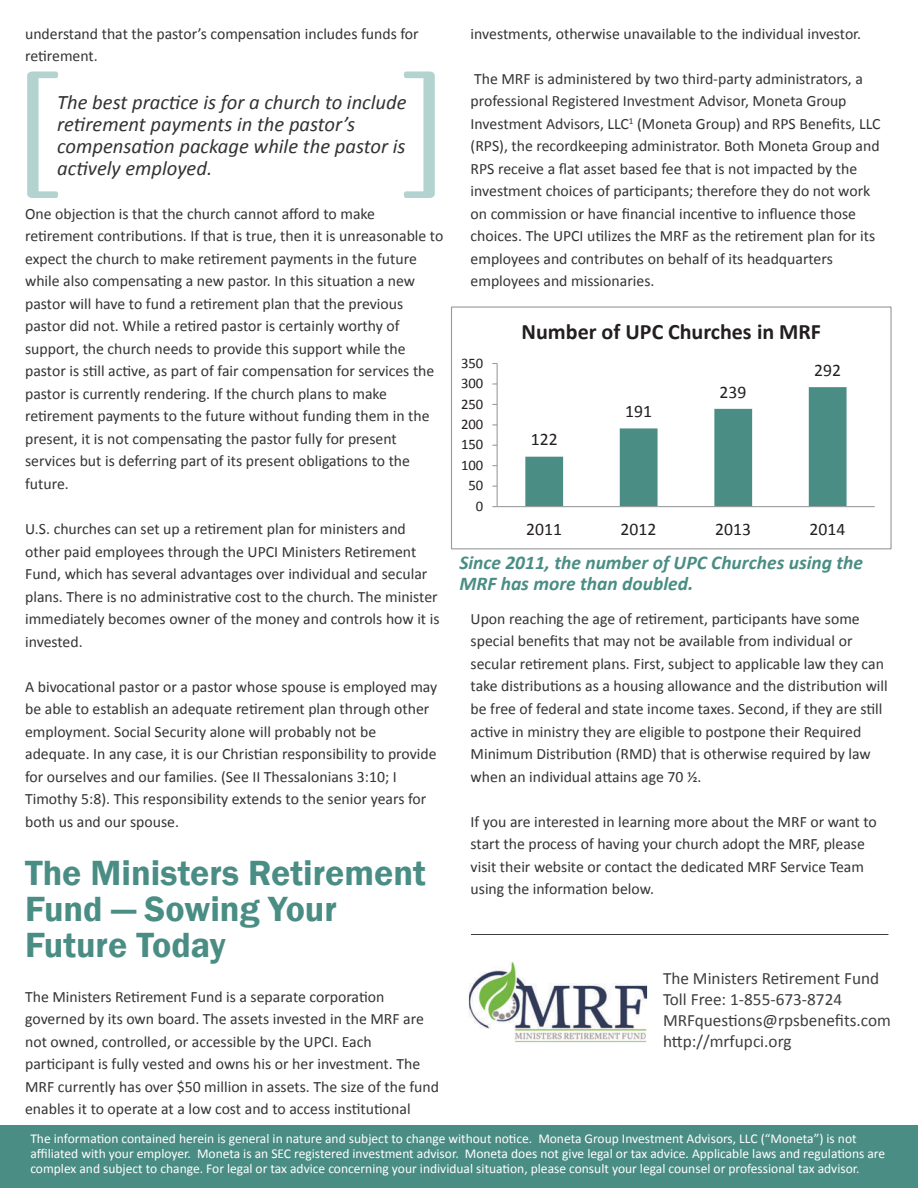
<style>
.page{position:relative;width:918px;height:1188px;background:#fff}
.page>*{position:absolute;margin:0;border:0;box-sizing:border-box;transform-origin:0 0}
.t1{font:300 152.4px "Calibri";color:#207f75;scale:1.35 1}
.t2{font:600 36px/36px "Franklin Gothic";color:#4a8d84}
.t3{font:700 22.05px "Calibri";color:#231f20}
.t4{font:italic 20.55px/22px "Calibri";color:#323333}
.t5{font:italic 700 19.5px/21px "Calibri";color:#4a8d84}
.t6{font:17.7px "Calibri";letter-spacing:.005em;color:#231f20}
.t7{font:17.25px/21px "Calibri";color:#3e3e3f}
.t8{font:15.75px/22.5px "Calibri";color:#323333}
.t9{font:14.7px "Calibri";color:#231f20}
.t10{font:13.5px/15px "Calibri";color:#fff}
</style>
<div class="page">
<img style="left:468px;top:962px;width:180px;height:80px">
<div style="left:0;top:1125px;width:918px;height:63px;background:#4a8d84"></div>
<hr style="left:471px;top:934px;width:417px;height:1px;background:#3e3e3f">
<svg style="left:525px;top:387px;width:322px;height:119px"></svg>
<hr style="left:497px;top:364px;width:1px;height:143px;background:#989a9d">
<hr style="left:497px;top:506px;width:378px;height:1px;background:#989a9d">
<div style="left:451px;top:306px;width:441px;height:243px;border:1px solid #989a9d"></div>
<p class="t8" style="left:25px;top:22px;width:395px">understand that the pastor’s compensation includes funds for retirement.</p>
<h1 class="t1" style="left:6px;top:30px;width:47px">[</h1>
<h3 class="t4" style="left:57px;top:90px;width:351px">The best practice is for a church to include retirement payments in the pastor’s compensation package while the pastor is</h3>
<h3 class="t4" style="left:57px;top:156px;width:157px">actively employed.</h3>
<p class="t8" style="left:25px;top:202px;width:420px">One objection is that the church cannot afford to make retirement contributions. If that is true, then it is unreasonable to expect the church to make retirement payments in the future while also compensating a new pastor. In this situation a new pastor will have to fund a retirement plan that the previous pastor did not. While a retired pastor is certainly worthy of support, the church needs to provide this support while the pastor is still active, as part of fair compensation for services the pastor is currently rendering. If the church plans to make retirement payments to the future without funding them in the present, it is not compensating the pastor fully for present services but is deferring part of its present obligations to the future.</p>
<p class="t8" style="left:25px;top:518px;width:416px">U.S. churches can set up a retirement plan for ministers and other paid employees through the UPCI Ministers Retirement Fund, which has several advantages over individual and secular plans. There is no administrative cost to the church. The minister immediately becomes owner of the money and controls how it is invested.</p>
<p class="t8" style="left:25px;top:675px;width:414px">A bivocational pastor or a pastor whose spouse is employed may be able to establish an adequate retirement plan through other employment. Social Security alone will probably not be adequate. In any case, it is our Christian responsibility to provide for ourselves and our families. (See II Thessalonians 3:10; I Timothy 5:8). This responsibility extends to the senior years for both us and our spouse.</p>
<h2 class="t2" style="left:25px;top:855px;width:402px">The Ministers Retirement<br>Fund — Sowing Your<br>Future Today</h2>
<p class="t8" style="left:25px;top:985px;width:415px">The Ministers Retirement Fund is a separate corporation governed by its own board. The assets invested in the MRF are not owned, controlled, or accessible by the UPCI. Each participant is fully vested and owns his or her investment. The MRF currently has over $50 million in assets. The size of the fund enables it to operate at a low cost and to access institutional</p>
<p class="t8" style="left:471px;top:23px;width:392px">investments, otherwise unavailable to the individual investor.</p>
<p class="t8" style="left:471px;top:68px;width:411px">The MRF is administered by two third-party administrators, a professional Registered Investment Advisor, Moneta Group Investment Advisors, LLC<sup>1</sup> (Moneta Group) and RPS Benefits, LLC (RPS), the recordkeeping administrator. Both Moneta Group and RPS receive a flat asset based fee that is not impacted by the investment choices of participants; therefore they do not work on commission or have financial incentive to influence those choices. The UPCI utilizes the MRF as the retirement plan for its employees and contributes on behalf of its headquarters employees and missionaries.</p>
<p class="t9" style="left:461px;top:354px;width:24px">350</p>
<p class="t9" style="left:461px;top:374px;width:24px">300</p>
<p class="t9" style="left:461px;top:394px;width:24px">250</p>
<p class="t9" style="left:461px;top:415px;width:24px">200</p>
<p class="t9" style="left:461px;top:435px;width:24px">150</p>
<p class="t9" style="left:461px;top:456px;width:24px">100</p>
<p class="t9" style="left:469px;top:476px;width:16px">50</p>
<p class="t9" style="left:476px;top:497px;width:9px">0</p>
<h3 class="t3" style="left:522px;top:318px;width:301px">Number of UPC Churches in MRF</h3>
<p class="t6" style="left:531px;top:428px;width:28px">122</p>
<p class="t6" style="left:625px;top:400px;width:28px">191</p>
<p class="t6" style="left:720px;top:380px;width:28px">239</p>
<p class="t6" style="left:814px;top:359px;width:28px">292</p>
<p class="t6" style="left:526px;top:517px;width:37px">2011</p>
<p class="t6" style="left:621px;top:517px;width:37px">2012</p>
<p class="t6" style="left:715px;top:517px;width:37px">2013</p>
<p class="t6" style="left:810px;top:517px;width:37px">2014</p>
<p class="t5" style="left:459px;top:552px;width:405px">Since 2011, the number of UPC Churches using the<br>MRF has more than doubled.</p>
<p class="t8" style="left:471px;top:608px;width:419px">Upon reaching the age of retirement, participants have some special benefits that may not be available from individual or secular retirement plans. First, subject to applicable law they can take distributions as a housing allowance and the distribution will be free of federal and state income taxes. Second, if they are still active in ministry they are eligible to postpone their Required Minimum Distribution (RMD) that is otherwise required by law when an individual attains age 70 ½.</p>
<p class="t8" style="left:471px;top:810px;width:408px">If you are interested in learning more about the MRF or want to start the process of having your church adopt the MRF, please visit their website or contact the dedicated MRF Service Team using the information below.</p>
<p class="t7" style="left:663px;top:968px;width:229px">The Ministers Retirement Fund<br>Toll Free: 1-855-673-8724<br>MRFquestions@rpsbenefits.com http://mrfupci.org</p>
<p class="t10" style="left:30px;top:1131px;width:856px">The information contained herein is general in nature and subject to change without notice. Moneta Group Investment Advisors, LLC (“Moneta”) is not affiliated with your employer. Moneta is an SEC registered investment advisor. Moneta does not give legal or tax advice. Applicable laws and regulations are complex and subject to change. For legal or tax advice concerning your individual situation, please consult your legal counsel or professional tax advisor.</p>
</div>
